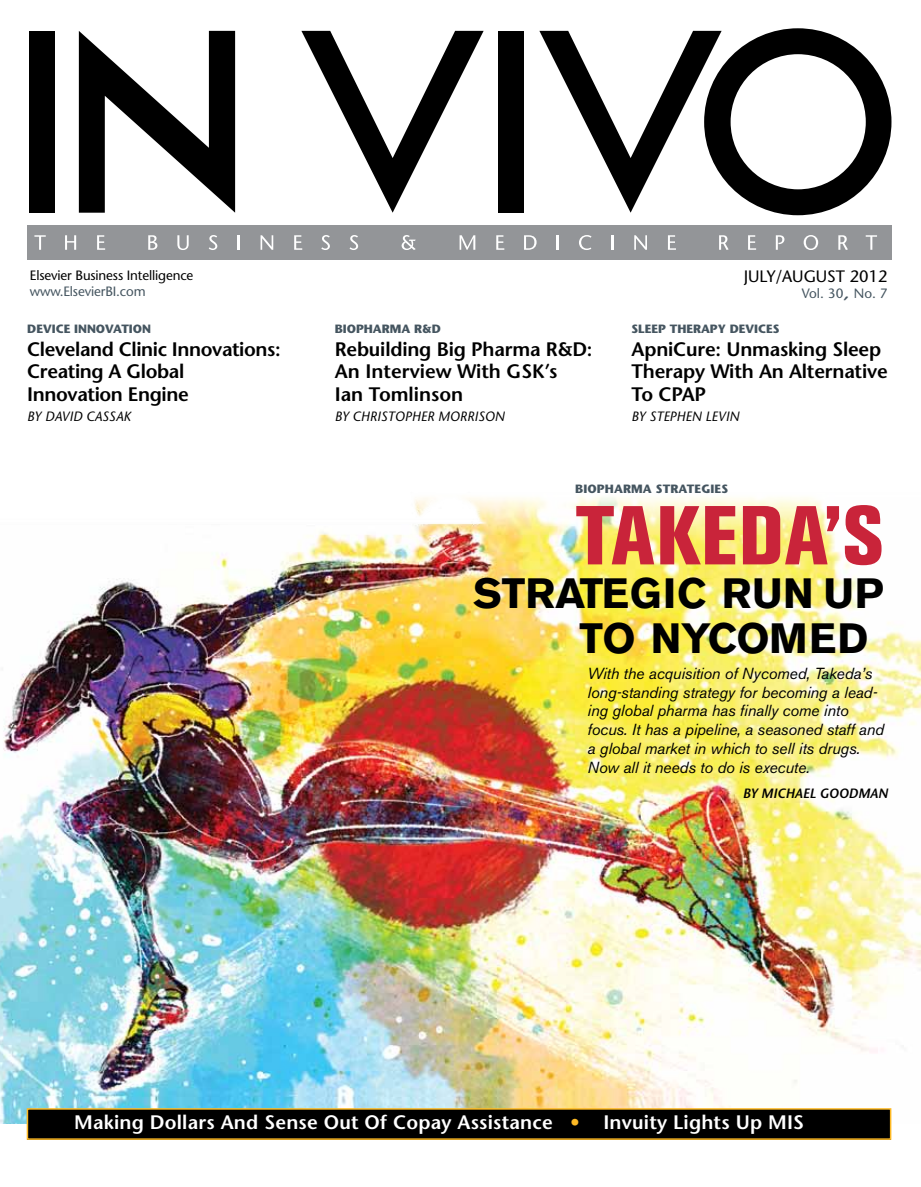
<style>
.page{position:relative;width:921px;height:1187px;background:#fff}
.page>*{position:absolute;margin:0;border:0;box-sizing:border-box;transform-origin:0 0}
.t1{font:800 condensed 82.5px "Akzidenz Grotesk BE";letter-spacing:.02em;color:#c9243a}
.t2{font:700 42px/45px "Akzidenz Grotesk BE";color:#000}
.t3{font:600 19.5px/22.5px "Stone Sans";letter-spacing:-.01em;color:#000}
.t4{font:600 19.5px "Stone Sans";letter-spacing:.01em;color:#fff}
.t5{font:16.5px "Stone Sans";color:#000}
.t6{font:italic 15.9px/18.9px "Akzidenz Grotesk BE";letter-spacing:-.01em;color:#000}
.t7{font:italic 13.5px "Stone Sans";color:#000}
.t8{font:13.5px "Stone Sans";letter-spacing:-.01em;color:#455560}
.t9{font:13.5px "Stone Sans";letter-spacing:-.01em;color:#000}
.t10{font:italic 600 13.5px "Stone Sans";letter-spacing:-.01em;color:#000}
.t11{font:700 12px "Stone Sans";color:#455560}
.s1{color:#fdb924}
</style>
<div class="page">
<div style="left:27px;top:225px;width:864px;height:35px;background:#939598"></div>
<div style="left:29px;top:31px;width:26px;height:182px;background:#000"></div>
<svg style="left:79px;top:31px;width:156px;height:182px"></svg>
<svg style="left:301px;top:31px;width:182px;height:182px"></svg>
<div style="left:498px;top:31px;width:26px;height:182px;background:#000"></div>
<svg style="left:539px;top:28px;width:352px;height:187px"></svg>
<svg style="left:34px;top:235px;width:12px;height:15px"></svg>
<svg style="left:65px;top:235px;width:11px;height:15px"></svg>
<svg style="left:97px;top:235px;width:8px;height:15px"></svg>
<svg style="left:148px;top:235px;width:9px;height:15px"></svg>
<svg style="left:177px;top:235px;width:12px;height:15px"></svg>
<svg style="left:209px;top:235px;width:8px;height:15px"></svg>
<svg style="left:237px;top:235px;width:2px;height:15px"></svg>
<svg style="left:260px;top:235px;width:13px;height:15px"></svg>
<svg style="left:294px;top:235px;width:8px;height:15px"></svg>
<svg style="left:321px;top:235px;width:9px;height:15px"></svg>
<svg style="left:349px;top:235px;width:9px;height:15px"></svg>
<svg style="left:401px;top:235px;width:14px;height:15px"></svg>
<svg style="left:459px;top:235px;width:16px;height:15px"></svg>
<svg style="left:496px;top:235px;width:8px;height:15px"></svg>
<svg style="left:524px;top:235px;width:12px;height:15px"></svg>
<svg style="left:556px;top:235px;width:2px;height:15px"></svg>
<svg style="left:579px;top:235px;width:12px;height:15px"></svg>
<svg style="left:611px;top:235px;width:2px;height:15px"></svg>
<svg style="left:634px;top:235px;width:12px;height:15px"></svg>
<svg style="left:668px;top:235px;width:7px;height:15px"></svg>
<svg style="left:719px;top:235px;width:9px;height:15px"></svg>
<svg style="left:748px;top:235px;width:8px;height:15px"></svg>
<svg style="left:775px;top:235px;width:9px;height:15px"></svg>
<svg style="left:803px;top:235px;width:15px;height:15px"></svg>
<svg style="left:838px;top:235px;width:9px;height:15px"></svg>
<svg style="left:865px;top:235px;width:11px;height:15px"></svg>
<img style="left:0;top:497px;width:920px;height:625px">
<div style="left:27px;top:1108px;width:863px;height:30px;background:#000"></div>
<div style="left:27px;top:1107px;width:864px;height:32px;border:2px solid #fdb924"></div>
<p class="t9" style="left:30px;top:267px;width:165px">Elsevier Business Intelligence</p>
<p class="t8" style="left:30px;top:283px;width:117px">www.ElsevierBI.com</p>
<p class="t11" style="left:27px;top:322px;width:125px">DEVICE INNOVATION</p>
<p class="t3" style="left:27px;top:337px;width:255px">Cleveland Clinic Innovations:<br>Creating A Global<br>Innovation Engine</p>
<p class="t7" style="left:27px;top:408px;width:105px">BY DAVID CASSAK</p>
<p class="t11" style="left:335px;top:322px;width:107px">BIOPHARMA R&amp;D</p>
<p class="t3" style="left:335px;top:337px;width:259px">Rebuilding Big Pharma R&amp;D:<br>An Interview With GSK’s<br>Ian Tomlinson</p>
<p class="t7" style="left:335px;top:408px;width:171px">BY CHRISTOPHER MORRISON</p>
<p class="t5" style="left:743px;top:266px;width:145px">JULY/AUGUST 2012</p>
<p class="t8" style="left:801px;top:285px;width:87px">Vol. 30, No. 7</p>
<p class="t11" style="left:631px;top:322px;width:149px">SLEEP THERAPY DEVICES</p>
<p class="t3" style="left:631px;top:337px;width:257px">ApniCure: Unmasking Sleep<br>Therapy With An Alternative<br>To CPAP</p>
<p class="t7" style="left:631px;top:408px;width:109px">BY STEPHEN LEVIN</p>
<p class="t11" style="left:575px;top:481px;width:154px">BIOPHARMA STRATEGIES</p>
<h1 class="t1" style="left:575px;top:488px;width:309px">TAKEDA’S</h1>
<h2 class="t2" style="left:579px;top:571px;width:305px;text-indent:-107px">STRATEGIC RUN UP<br>TO NYCOMED</h2>
<p class="t6" style="left:587px;top:663px;width:298px">With the acquisition of Nycomed, Takeda’s long-standing strategy for becoming a lead&shy;ing global pharma has finally come into focus. It has a pipeline, a seasoned staff and a global market in which to sell its drugs.<br>Now all it needs to do is execute.</p>
<p class="t10" style="left:742px;top:785px;width:146px">BY MICHAEL GOODMAN</p>
<p class="t4" style="left:74px;top:1110px;width:731px">Making Dollars And Sense Out Of Copay Assistance <span class="s1">•</span> Invuity Lights Up MIS</p>
</div>
